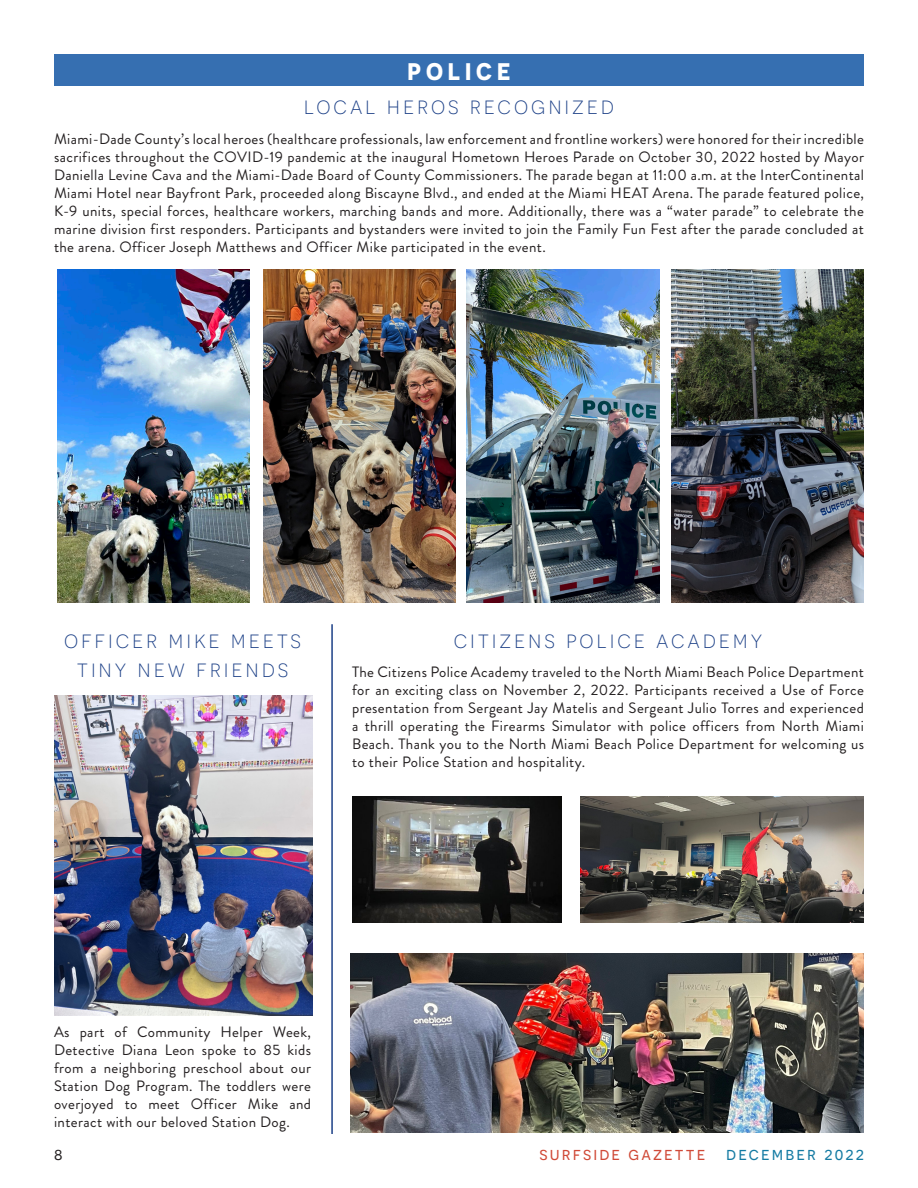
<style>
.page{position:relative;width:918px;height:1188px;background:#fff}
.page>*{position:absolute;margin:0;border:0;box-sizing:border-box;transform-origin:0 0}
.t1{font:300 24px "Novecentosans";letter-spacing:.12em;color:#1c4087}
.t2{font:700 24px "Novecentosans";letter-spacing:.2em;color:#fff}
.t3{font:18px "Novecentosans";letter-spacing:.12em;color:#d04a38}
.t4{font:18px "Novecentosans";color:#231f20}
.t5{font:15px/18px "Brandon Grotesque";letter-spacing:.025em;color:#231f20;text-align:justify}
.s1{color:#157ba3}
</style>
<div class="page">
<img style="left:57px;top:270px;width:192px;height:333px">
<img style="left:54px;top:696px;width:259px;height:319px">
<img style="left:263px;top:270px;width:193px;height:333px">
<img style="left:467px;top:270px;width:192px;height:333px">
<img style="left:672px;top:270px;width:192px;height:333px">
<div style="left:54px;top:54px;width:810px;height:32px;background:#366fb1"></div>
<hr style="left:331px;top:624px;width:2px;height:510px;background:#1c4087">
<img style="left:350px;top:953px;width:514px;height:180px">
<img style="left:352px;top:796px;width:210px;height:126px">
<img style="left:580px;top:796px;width:284px;height:126px">
<p class="t2" style="left:408px;top:56px;width:104px">POLICE</p>
<p class="t1" style="left:304px;top:92px;width:312px">local heros recognized</p>
<p class="t5" style="left:54px;top:130px;width:812px">Miami-Dade County’s local heroes (healthcare professionals, law enforcement and frontline workers) were honored for their incredible sacrifices throughout the COVID-19 pandemic at the inaugural Hometown Heroes Parade on October 30, 2022 hosted by Mayor Daniella Levine Cava and the Miami-Dade Board of County Commissioners. The parade began at 11:00 a.m. at the InterContinental Miami Hotel near Bayfront Park, proceeded along Biscayne Blvd., and ended at the Miami HEAT Arena. The parade featured police, K-9 units, special forces, healthcare workers, marching bands and more. Additionally, there was a “water parade” to celebrate the marine division first responders. Participants and bystanders were invited to join the Family Fun Fest after the parade concluded at the arena. Officer Joseph Matthews and Officer Mike participated in the event.</p>
<p class="t1" style="left:64px;top:626px;width:238px">officer mike meets</p>
<p class="t1" style="left:454px;top:626px;width:310px">citizens police academy</p>
<p class="t1" style="left:77px;top:655px;width:213px">tiny new friends</p>
<p class="t5" style="left:352px;top:663px;width:513px">The Citizens Police Academy traveled to the North Miami Beach Police Department for an exciting class on November 2, 2022. Participants received a Use of Force presentation from Sergeant Jay Matelis and Sergeant Julio Torres and experienced a thrill operating the Firearms Simulator with police officers from North Miami Beach. Thank you to the North Miami Beach Police Department for welcoming us to their Police Station and hospitality.</p>
<p class="t5" style="left:54px;top:1023px;width:259px">As part of Community Helper Week, Detective Diana Leon spoke to 85 kids from a neighboring preschool about our Station Dog Program. The toddlers were overjoyed to meet Officer Mike and interact with our beloved Station Dog.</p>
<p class="t4" style="left:54px;top:1143px;width:10px">8</p>
<p class="t3" style="left:540px;top:1143px;width:326px">surfside gazette <span class="s1">december 2022</span></p>
</div>
